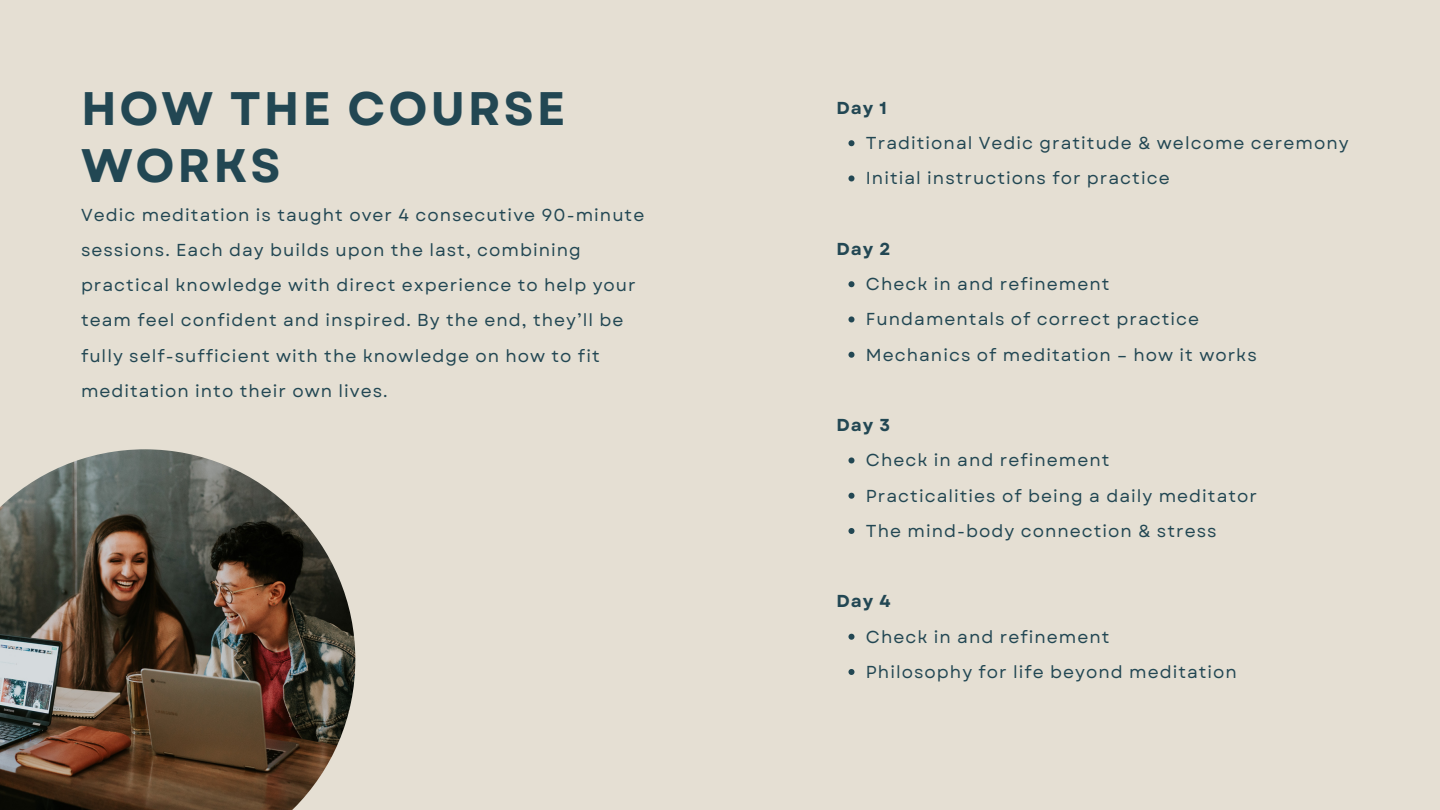
<style>
.page{position:relative;width:1440px;height:810px;background:#e5dfd3}
.page>*{position:absolute;margin:0;border:0;box-sizing:border-box;transform-origin:0 0}
.t1{font:700 47px/56.2px "Garet";letter-spacing:.06em;color:#224753}
.t2{font:17.3px/35.2px "Garet";letter-spacing:.06em;color:#224753}
.t3{font:700 17.3px "Garet";letter-spacing:.06em;color:#224753}
</style>
<div class="page">
<img style="left:0;top:449px;width:355px;height:361px">
<svg style="left:848px;top:140px;width:6px;height:6px"></svg>
<svg style="left:848px;top:175px;width:6px;height:6px"></svg>
<svg style="left:848px;top:281px;width:6px;height:6px"></svg>
<svg style="left:848px;top:316px;width:6px;height:6px"></svg>
<svg style="left:848px;top:352px;width:6px;height:6px"></svg>
<svg style="left:848px;top:457px;width:6px;height:6px"></svg>
<svg style="left:848px;top:493px;width:6px;height:6px"></svg>
<svg style="left:848px;top:528px;width:6px;height:6px"></svg>
<svg style="left:848px;top:634px;width:6px;height:6px"></svg>
<svg style="left:848px;top:669px;width:6px;height:6px"></svg>
<p class="t1" style="left:81px;top:81px;width:486px">HOW THE COURSE<br>WORKS</p>
<p class="t2" style="left:81px;top:197px;width:565px">Vedic meditation is taught over 4 consecutive 90-minute sessions. Each day builds upon the last, combining practical knowledge with direct experience to help your team feel confident and inspired. By the end, they’ll be fully self-sufficient with the knowledge on how to fit meditation into their own lives.</p>
<h2 class="t3" style="left:836px;top:95px;width:52px">Day 1</h2>
<p class="t2" style="left:866px;top:126px;width:484px">Traditional Vedic gratitude &amp; welcome ceremony</p>
<p class="t2" style="left:866px;top:161px;width:305px">Initial instructions for practice</p>
<h2 class="t3" style="left:836px;top:236px;width:56px">Day 2</h2>
<p class="t2" style="left:866px;top:267px;width:245px">Check in and refinement</p>
<p class="t2" style="left:866px;top:302px;width:335px">Fundamentals of correct practice</p>
<p class="t2" style="left:866px;top:337px;width:392px">Mechanics of meditation – how it works</p>
<h2 class="t3" style="left:836px;top:413px;width:55px">Day 3</h2>
<p class="t2" style="left:866px;top:443px;width:245px">Check in and refinement</p>
<p class="t2" style="left:866px;top:478px;width:393px">Practicalities of being a daily meditator</p>
<p class="t2" style="left:866px;top:513px;width:352px">The mind-body connection &amp; stress</p>
<h2 class="t3" style="left:836px;top:589px;width:56px">Day 4</h2>
<p class="t2" style="left:866px;top:619px;width:245px">Check in and refinement</p>
<p class="t2" style="left:866px;top:654px;width:373px">Philosophy for life beyond meditation</p>
</div>
